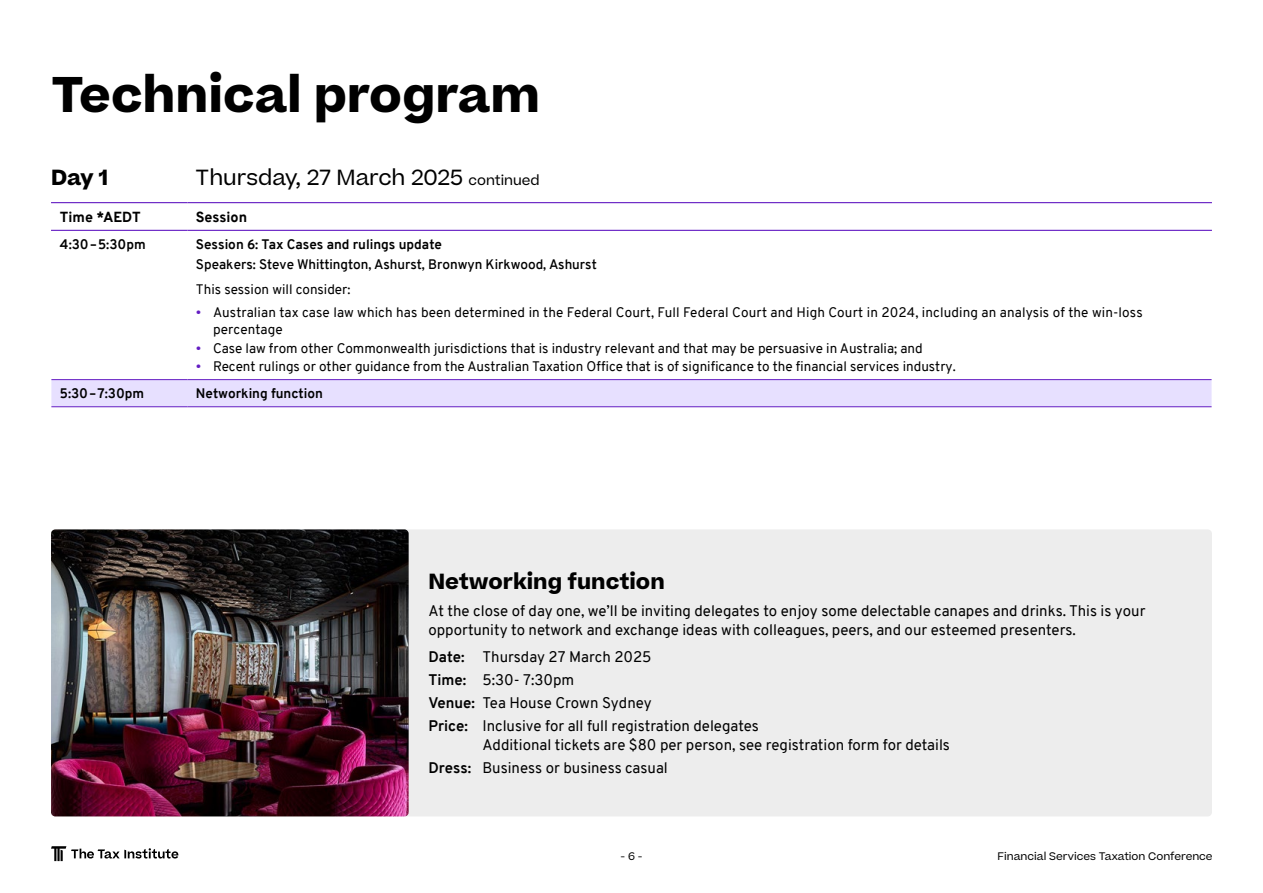
<style>
.page{position:relative;width:1263px;height:893px;background:#fff}
.page>*{position:absolute;margin:0;border:0;box-sizing:border-box;transform-origin:0 0}
.t1{font:700 48px "Beatrice";color:#000}
.t2{font:21px "Beatrice";color:#000}
.t3{font:700 21px "Beatrice";color:#000}
.t4{font:15px/23px "Overpass";color:#000}
.t5{font:800 14.25px "Overpass";color:#000}
.t6{font:13.5px/16.5px "Overpass";color:#000}
.t7{font:700 13.5px "Overpass";color:#000}
.t8{font:600 13.5px "Overpass";color:#000}
.t9{font:10.5px "Beatrice";color:#000}
.s1{font-size:13.5px}
.s2{color:#641dc3}
.s3{font-weight:700}
</style>
<div class="page">
<div style="left:51px;top:529px;width:1161px;height:287px;background:#ededed;border-radius:4px"></div>
<img style="left:51px;top:529px;width:358px;height:287px">
<div style="left:51px;top:380px;width:1160px;height:26px;background:#e7e0ff"></div>
<hr style="left:51px;top:379px;width:136px;height:1px;background:#641dc3">
<hr style="left:187px;top:379px;width:1024px;height:1px;background:#641dc3">
<hr style="left:51px;top:406px;width:136px;height:1px;background:#641dc3">
<hr style="left:187px;top:406px;width:1024px;height:1px;background:#641dc3">
<hr style="left:51px;top:202px;width:136px;height:1px;background:#641dc3">
<hr style="left:51px;top:230px;width:136px;height:1px;background:#641dc3">
<hr style="left:187px;top:202px;width:1025px;height:1px;background:#641dc3">
<hr style="left:187px;top:230px;width:1025px;height:1px;background:#641dc3">
<svg style="left:51px;top:846px;width:127px;height:15px"></svg>
<h1 class="t1" style="left:51px;top:61px;width:490px">Technical program</h1>
<h2 class="t3" style="left:51px;top:163px;width:58px">Day 1</h2>
<h2 class="t2" style="left:196px;top:164px;width:345px">Thursday, 27 March 2025 <span class="s1">continued</span></h2>
<p class="t5" style="left:60px;top:207px;width:82px">Time *AEDT</p>
<p class="t5" style="left:196px;top:207px;width:53px">Session</p>
<p class="t7" style="left:60px;top:235px;width:87px">4:30–5:30pm</p>
<p class="t7" style="left:196px;top:235px;width:247px">Session 6: Tax Cases and rulings update</p>
<p class="t8" style="left:196px;top:255px;width:402px">Speakers: Steve Whittington, Ashurst, Bronwyn Kirkwood, Ashurst</p>
<p class="t6" style="left:196px;top:282px;width:156px">This session will consider:</p>
<p class="t6" style="left:213px;top:304px;width:931px;text-indent:-17px"><span class="s2">•</span> Australian tax case law which has been determined in the Federal Court, Full Federal Court and High Court in 2024, including an analysis of the win-loss percentage</p>
<p class="t6" style="left:196px;top:340px;width:728px"><span class="s2">•</span> Case law from other Commonwealth jurisdictions that is industry relevant and that may be persuasive in Australia; and</p>
<p class="t6" style="left:196px;top:358px;width:761px"><span class="s2">•</span> Recent rulings or other guidance from the Australian Taxation Office that is of significance to the financial services industry.</p>
<p class="t7" style="left:60px;top:384px;width:86px">5:30–7:30pm</p>
<p class="t7" style="left:196px;top:384px;width:128px">Networking function</p>
<h2 class="t3" style="left:428px;top:567px;width:238px">Networking function</h2>
<p class="t4" style="left:428px;top:601px;width:719px;line-height:18.8px">At the close of day one, we’ll be inviting delegates to enjoy some delectable canapes and drinks. This is your opportunity to network and exchange ideas with colleagues, peers, and our esteemed presenters.</p>
<p class="t4" style="left:428px;top:645px;width:332px"><span class="s3">Date:</span> Thursday 27 March 2025<br><span class="s3">Time:</span> 5:30- 7:30pm<br><span class="s3">Venue:</span> Tea House Crown Sydney<br><span class="s3">Price:</span> Inclusive for all full registration delegates</p>
<p class="t4" style="left:428px;top:733px;width:523px;text-indent:54px">Additional tickets are $80 per person, see registration form for details<br><span class="s3">Dress:</span> Business or business casual</p>
<p class="t9" style="left:621px;top:849px;width:23px">- 6 -</p>
<p class="t9" style="left:997px;top:849px;width:217px">Financial Services Taxation Conference</p>
</div>
